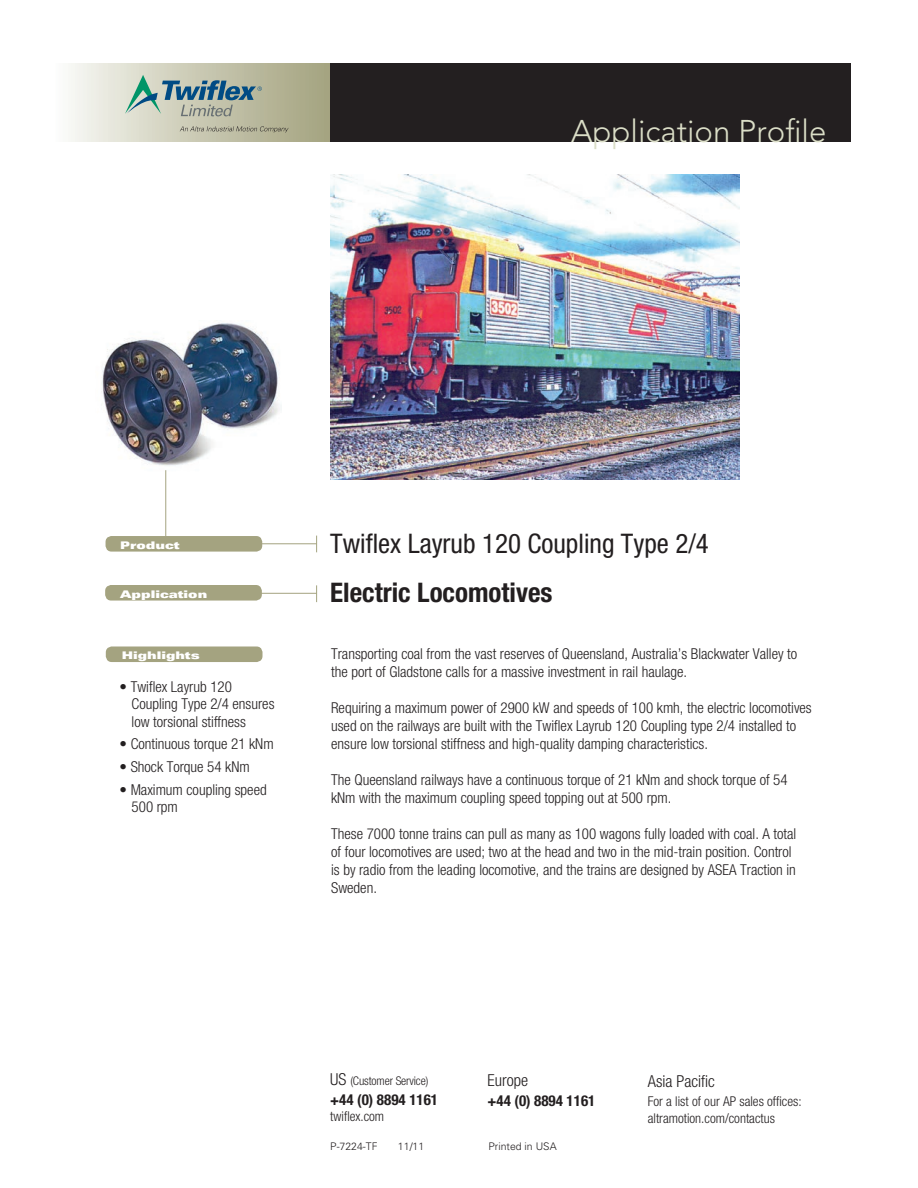
<style>
.page{position:relative;width:918px;height:1188px;background:#fff}
.page>*{position:absolute;margin:0;border:0;box-sizing:border-box;transform-origin:0 0}
.t1{font:300 31.2px "Avenir LT Std";color:#dbdec7}
.t2{font:condensed 27px "Helvetica Neue LT Std";color:#231f20}
.t3{font:700 condensed 27px "Helvetica Neue LT Std";color:#231f20}
.t4{font:300 condensed 16.5px "Helvetica Neue LT Std";color:#231f20}
.t5{font:300 condensed 15px/18px "Helvetica Neue LT Std";color:#231f20}
.t6{font:700 condensed 15px "Helvetica Neue LT Std";color:#231f20}
.t7{font:300 condensed 13.5px/16.5px "Helvetica Neue LT Std";color:#231f20}
.t8{font:300 condensed 12px "Helvetica Neue LT Std";letter-spacing:-.01em;color:#231f20}
.t9{font:10.5px "Univers LT Std X Black Ex";color:#fff}
.t10{font:300 10.5px "Univers LT Std";color:#231f20}
.s1{font-size:16.5px}
</style>
<div class="page">
<div style="left:105px;top:585px;width:157px;height:16px;background:#a4a380;border-radius:6px"></div>
<div style="left:106px;top:536px;width:156px;height:16px;background:#a4a380;border-radius:6px"></div>
<div style="left:54px;top:63px;width:276px;height:79px;background:linear-gradient(to right,#fafaf7,#a2a17c)"></div>
<div style="left:330px;top:63px;width:520px;height:79px;background:#231f20"></div>
<svg style="left:180px;top:126px;width:109px;height:7px"></svg>
<svg style="left:125px;top:75px;width:137px;height:41px;background:#99aea7"></svg>
<hr style="left:239px;top:543px;width:78px;height:1px;background:#a4a380">
<svg style="left:316px;top:536px;width:1px;height:16px"></svg>
<svg style="left:316px;top:585px;width:1px;height:17px"></svg>
<hr style="left:239px;top:593px;width:78px;height:1px;background:#a4a380">
<img style="left:331px;top:174px;width:408px;height:306px">
<div style="left:106px;top:646px;width:157px;height:16px;background:#a4a380;border-radius:6px"></div>
<img style="left:101px;top:323px;width:179px;height:149px">
<hr style="left:165px;top:470px;width:1px;height:66px;background:#a4a380">
<h1 class="t1" style="left:571px;top:113px;width:257px">Application Profile</h1>
<p class="t9" style="left:120px;top:539px;width:61px">Product</p>
<p class="t9" style="left:120px;top:588px;width:89px">Application</p>
<p class="t9" style="left:122px;top:649px;width:80px">Highlights</p>
<p class="t5" style="left:132px;top:678px;width:144px;line-height:17.2px;text-indent:-12px">• Twiflex Layrub 120<br>Coupling Type 2/4 ensures low torsional stiffness</p>
<p class="t5" style="left:120px;top:735px;width:156px">• Continuous torque 21 kNm</p>
<p class="t5" style="left:120px;top:757px;width:132px">• Shock Torque 54 kNm</p>
<p class="t5" style="left:132px;top:780px;width:137px;line-height:17.2px;text-indent:-12px">• Maximum coupling speed<br>500 rpm</p>
<h2 class="t2" style="left:330px;top:528px;width:380px">Twiflex Layrub 120 Coupling Type 2/4</h2>
<h2 class="t3" style="left:330px;top:576px;width:224px">Electric Locomotives</h2>
<p class="t5" style="left:331px;top:644px;width:468px">Transporting coal from the vast reserves of Queensland, Australia’s Blackwater Valley to the port of Gladstone calls for a massive investment in rail haulage.</p>
<p class="t5" style="left:331px;top:698px;width:482px">Requiring a maximum power of 2900 kW and speeds of 100 kmh, the electric locomotives used on the railways are built with the Twiflex Layrub 120 Coupling type 2/4 installed to ensure low torsional stiffness and high-quality damping characteristics.</p>
<p class="t5" style="left:331px;top:770px;width:458px">The Queensland railways have a continuous torque of 21 kNm and shock torque of 54 kNm with the maximum coupling speed topping out at 500 rpm.</p>
<p class="t5" style="left:331px;top:824px;width:467px">These 7000 tonne trains can pull as many as 100 wagons fully loaded with coal. A total of four locomotives are used; two at the head and two in the mid-train position. Control is by radio from the leading locomotive, and the trains are designed by ASEA Traction in Sweden.</p>
<p class="t8" style="left:330px;top:1074px;width:100px"><span class="s1">US</span> (Customer Service)</p>
<p class="t6" style="left:330px;top:1090px;width:109px">+44 (0) 8894 1161</p>
<p class="t7" style="left:330px;top:1108px;width:55px">twiflex.com</p>
<p class="t4" style="left:488px;top:1071px;width:42px">Europe</p>
<p class="t6" style="left:488px;top:1091px;width:109px">+44 (0) 8894 1161</p>
<p class="t10" style="left:330px;top:1140px;width:49px">P-7224-TF</p>
<p class="t10" style="left:398px;top:1140px;width:28px">11/11</p>
<p class="t10" style="left:488px;top:1140px;width:70px">Printed in USA</p>
<p class="t4" style="left:648px;top:1071px;width:69px">Asia Pacific</p>
<p class="t7" style="left:648px;top:1093px;width:155px">For a list of our AP sales offices: altramotion.com/contactus</p>
</div>
